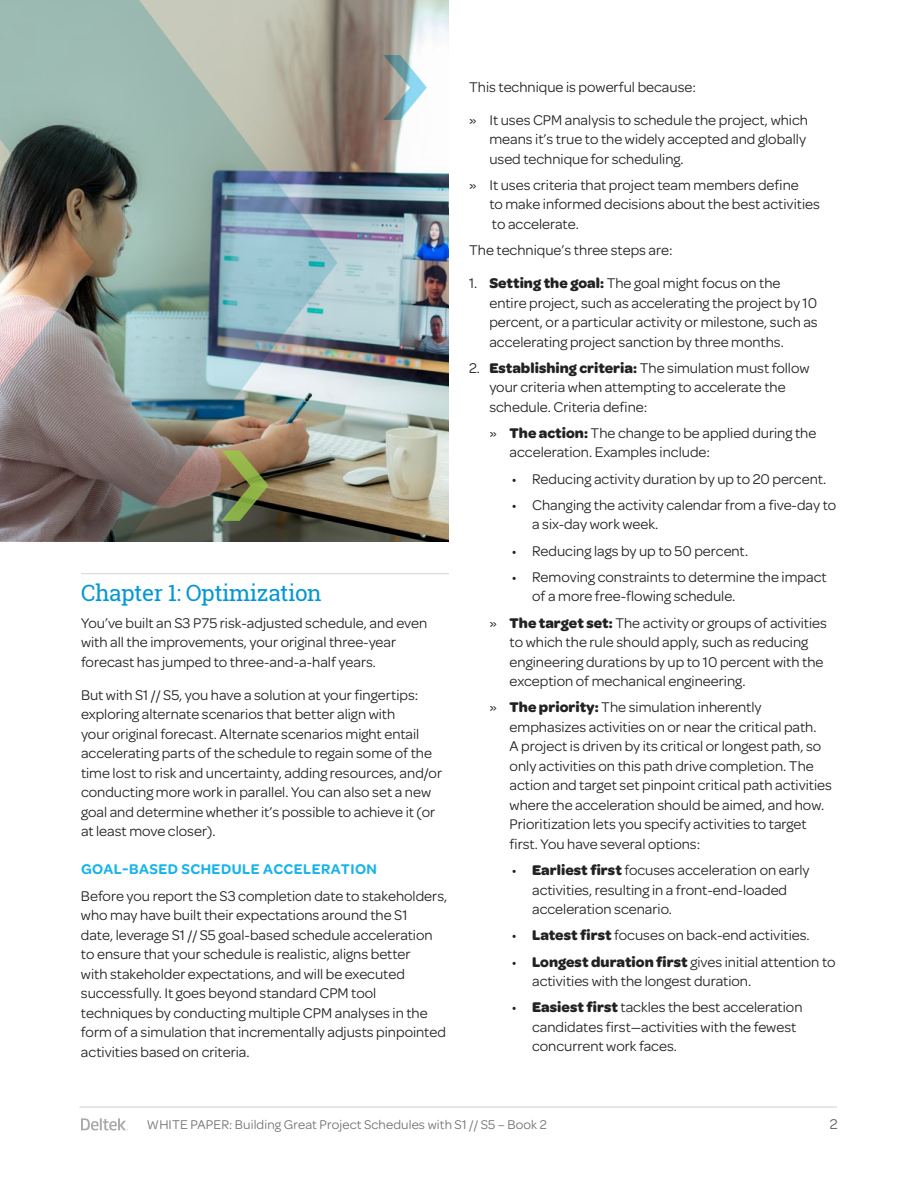
<style>
.page{position:relative;width:918px;height:1188px;background:#fff}
.page>*{position:absolute;margin:0;border:0;box-sizing:border-box;transform-origin:0 0}
.t1{font:22.5px "Roboto Slab";letter-spacing:-.02em;color:#0497d5}
.t2{font:15px/19.5px "Omnes";color:#232222}
.t3{font:600 15px "Omnes";letter-spacing:.03em;color:#18b4e9}
.t4{font:15px "Omnes";color:#5d5f61}
.t5{font:13.5px "Omnes";letter-spacing:.01em;color:#707272}
.s1{font-weight:700}
</style>
<div class="page">
<svg style="left:81px;top:1118px;width:47px;height:13px"></svg>
<hr style="left:80px;top:1106px;width:757px;height:2px;background:#dbe0e2">
<img style="left:337px;top:0;width:112px;height:541px">
<img style="left:0;top:0;width:337px;height:541px">
<svg style="left:221px;top:450px;width:48px;height:71px;background:#797c46"></svg>
<hr style="left:81px;top:573px;width:368px;height:1px;background:#dbe0e2">
<svg style="left:383px;top:55px;width:44px;height:65px"></svg>
<h1 class="t1" style="left:81px;top:578px;width:242px">Chapter 1: Optimization</h1>
<p class="t2" style="left:81px;top:612px;width:348px">You’ve built an S3 P75 risk-adjusted schedule, and even with all the improvements, your original three-year forecast has jumped to three-and-a-half years.</p>
<p class="t2" style="left:81px;top:684px;width:363px">But with S1 // S5, you have a solution at your fingertips: exploring alternate scenarios that better align with<br>your original forecast. Alternate scenarios might entail accelerating parts of the schedule to regain some of the time lost to risk and uncertainty, adding resources, and/or conducting more work in parallel. You can also set a new goal and determine whether it’s possible to achieve it (or at least move closer).</p>
<p class="t3" style="left:81px;top:859px;width:297px">GOAL-BASED SCHEDULE ACCELERATION</p>
<p class="t2" style="left:81px;top:885px;width:368px">Before you report the S3 completion date to stakeholders, who may have built their expectations around the S1<br>date, leverage S1 // S5 goal-based schedule acceleration to ensure that your schedule is realistic, aligns better<br>with stakeholder expectations, and will be executed successfully. It goes beyond standard CPM tool techniques by conducting multiple CPM analyses in the form of a simulation that incrementally adjusts pinpointed activities based on criteria.</p>
<p class="t2" style="left:469px;top:76px;width:228px">This technique is powerful because:</p>
<p class="t2" style="left:489px;top:109px;width:320px;text-indent:-20px">» It uses CPM analysis to schedule the project, which means it’s true to the widely accepted and globally used technique for scheduling.</p>
<p class="t2" style="left:489px;top:174px;width:332px;text-indent:-20px">» It uses criteria that project team members define<br>to make informed decisions about the best activities to accelerate.</p>
<p class="t2" style="left:469px;top:239px;width:205px">The technique’s three steps are:</p>
<p class="t2" style="left:489px;top:272px;width:330px;text-indent:-20px">1. <span class="s1">Setting the goal:</span> The goal might focus on the entire project, such as accelerating the project by 10 percent, or a particular activity or milestone, such as accelerating project sanction by three months.</p>
<p class="t2" style="left:489px;top:357px;width:322px;text-indent:-20px">2. <span class="s1">Establishing criteria:</span> The simulation must follow your criteria when attempting to accelerate the schedule. Criteria define:</p>
<p class="t2" style="left:510px;top:422px;width:308px;text-indent:-20px">» <span class="s1">The action:</span> The change to be applied during the acceleration. Examples include:</p>
<p class="t2" style="left:512px;top:468px;width:316px">• Reducing activity duration by up to 20 percent.</p>
<p class="t2" style="left:532px;top:494px;width:306px;text-indent:-20px">• Changing the activity calendar from a five-day to a six-day work week.</p>
<p class="t2" style="left:512px;top:540px;width:238px">• Reducing lags by up to 50 percent.</p>
<p class="t2" style="left:532px;top:566px;width:296px;text-indent:-20px">• Removing constraints to determine the impact of a more free-flowing schedule.</p>
<p class="t2" style="left:510px;top:612px;width:319px;text-indent:-20px">» <span class="s1">The target set:</span> The activity or groups of activities to which the rule should apply, such as reducing engineering durations by up to 10 percent with the exception of mechanical engineering.</p>
<p class="t2" style="left:510px;top:697px;width:324px;text-indent:-20px">» <span class="s1">The priority:</span> The simulation inherently emphasizes activities on or near the critical path.<br>A project is driven by its critical or longest path, so only activities on this path drive completion. The action and target set pinpoint critical path activities where the acceleration should be aimed, and how.<br>Prioritization lets you specify activities to target first. You have several options:</p>
<p class="t2" style="left:532px;top:860px;width:279px;text-indent:-20px">• <span class="s1">Earliest first</span> focuses acceleration on early activities, resulting in a front-end-loaded acceleration scenario.</p>
<p class="t2" style="left:512px;top:925px;width:299px">• <span class="s1">Latest first</span> focuses on back-end activities.</p>
<p class="t2" style="left:532px;top:951px;width:305px;text-indent:-20px">• <span class="s1">Longest duration first</span> gives initial attention to activities with the longest duration.</p>
<p class="t2" style="left:532px;top:997px;width:272px;text-indent:-20px">• <span class="s1">Easiest first</span> tackles the best acceleration candidates first—activities with the fewest concurrent work faces.</p>
<p class="t5" style="left:147px;top:1116px;width:401px">WHITE PAPER: Building Great Project Schedules with S1 // S5 – Book 2</p>
<p class="t4" style="left:830px;top:1114px;width:9px">2</p>
</div>
